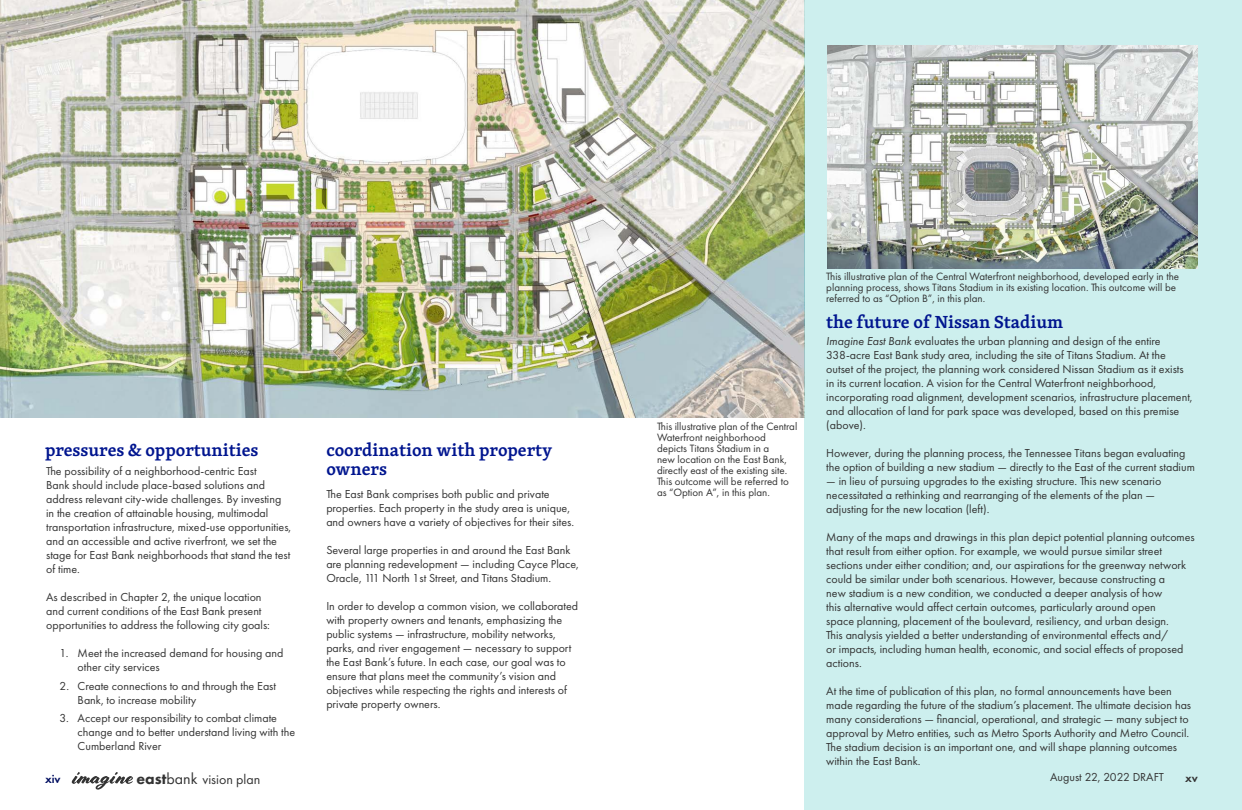
<style>
.page{position:relative;width:1242px;height:810px;background:#fff}
.page>*{position:absolute;margin:0;border:0;box-sizing:border-box;transform-origin:0 0}
.t1{font:600 18px "Skolar Latin";color:#00158f}
.t2{font:14px "Futura PT";color:#333}
.t3{font:12px/14px "Futura PT";color:#333}
.t4{font:600 12px "Futura PT";color:#000e60}
.t5{font:600 12px "Futura PT";color:#333}
.t6{font:11px/11px "Futura PT";color:#333}
.s1{font-style:italic}
.s2{font-weight:800;font-size:16px}
.s3{font-size:16px}
</style>
<div class="page">
<img style="left:0;top:0;width:804px;height:417px">
<div style="left:804px;top:0;width:438px;height:810px;background:#cdefee"></div>
<svg style="left:71px;top:772px;width:62px;height:18px"></svg>
<img style="left:827px;top:45px;width:371px;height:223px">
<p class="t6" style="left:826px;top:270px;width:354px">This illustrative plan of the Central Waterfront neighborhood, developed early in the planning process, shows Titans Stadium in its existing location. This outcome will be referred to as “Option B”, in this plan.</p>
<h1 class="t1" style="left:45px;top:436px;width:215px">pressures &amp; opportunities</h1>
<h1 class="t1" style="left:326px;top:436px;width:227px">coordination with property</h1>
<p class="t3" style="left:46px;top:464px;width:212px">The possibility of a neighborhood-centric East</p>
<h1 class="t1" style="left:326px;top:455px;width:62px">owners</h1>
<p class="t3" style="left:46px;top:478px;width:247px">Bank should include place-based solutions and address relevant city-wide challenges. By investing in the creation of attainable housing, multimodal transportation infrastructure, mixed-use opportunities, and an accessible and active riverfront, we set the stage for East Bank neighborhoods that stand the test of time.</p>
<p class="t3" style="left:46px;top:590px;width:225px">As described in Chapter 2, the unique location and current conditions of the East Bank present opportunities to address the following city goals:</p>
<p class="t3" style="left:78px;top:646px;width:207px;text-indent:-18px">1. Meet the increased demand for housing and other city services</p>
<p class="t3" style="left:78px;top:679px;width:200px;text-indent:-18px">2. Create connections to and through the East<br>Bank, to increase mobility</p>
<p class="t3" style="left:78px;top:711px;width:219px;text-indent:-18px">3. Accept our responsibility to combat climate change and to better understand living with the<br>Cumberland River</p>
<p class="t3" style="left:326px;top:486px;width:249px">The East Bank comprises both public and private properties. Each property in the study area is unique, and owners have a variety of objectives for their sites.</p>
<p class="t3" style="left:326px;top:542px;width:254px">Several large properties in and around the East Bank are planning redevelopment — including Cayce Place,<br>Oracle, 111 North 1st Street, and Titans Stadium.</p>
<p class="t3" style="left:326px;top:598px;width:253px">In order to develop a common vision, we collaborated with property owners and tenants, emphasizing the public systems — infrastructure, mobility networks, parks, and river engagement — necessary to support the East Bank’s future. In each case, our goal was to ensure that plans meet the community’s vision and objectives while respecting the rights and interests of private property owners.</p>
<p class="t6" style="left:657px;top:421px;width:142px">This illustrative plan of the Central<br>Waterfront neighborhood depicts Titans Stadium in a<br>new location on the East Bank, directly east of the existing site.<br>This outcome will be referred to as “Option A”, in this plan.</p>
<h1 class="t1" style="left:826px;top:308px;width:239px">the future of Nissan Stadium</h1>
<p class="t3" style="left:826px;top:333px;width:368px"><span class="s1">Imagine East Bank</span> evaluates the urban planning and design of the entire 338-acre East Bank study area, including the site of Titans Stadium. At the outset of the project, the planning work considered Nissan Stadium as it exists in its current location. A vision for the Central Waterfront neighborhood, incorporating road alignment, development scenarios, infrastructure placement, and allocation of land for park space was developed, based on this premise (above).</p>
<p class="t3" style="left:826px;top:445px;width:370px">However, during the planning process, the Tennessee Titans began evaluating the option of building a new stadium — directly to the East of the current stadium</p>
<p class="t3" style="left:826px;top:473px;width:337px">— in lieu of pursuing upgrades to the existing structure. This new scenario necessitated a rethinking and rearranging of the elements of the plan — adjusting for the new location (left).</p>
<p class="t3" style="left:826px;top:529px;width:370px">Many of the maps and drawings in this plan depict potential planning outcomes that result from either option. For example, we would pursue similar street sections under either condition; and, our aspirations for the greenway network could be similar under both scenarious. However, because constructing a<br>new stadium is a new condition, we conducted a deeper analysis of how<br>this alternative would affect certain outcomes, particularly around open<br>space planning, placement of the boulevard, resiliency, and urban design.<br>This analysis yielded a better understanding of environmental effects and/<br>or impacts, including human health, economic, and social effects of proposed actions.</p>
<p class="t3" style="left:826px;top:684px;width:366px">At the time of publication of this plan, no formal announcements have been made regarding the future of the stadium’s placement. The ultimate decision has many considerations — financial, operational, and strategic — many subject to approval by Metro entities, such as Metro Sports Authority and Metro Council.<br>The stadium decision is an important one, and will shape planning outcomes within the East Bank.</p>
<p class="t4" style="left:45px;top:772px;width:17px">xiv</p>
<p class="t2" style="left:136px;top:771px;width:126px"><span class="s2">east</span><span class="s3">bank</span> vision plan</p>
<p class="t3" style="left:1050px;top:770px;width:115px">August 22, 2022 DRAFT</p>
<p class="t5" style="left:1185px;top:770px;width:14px">xv</p>
</div>
